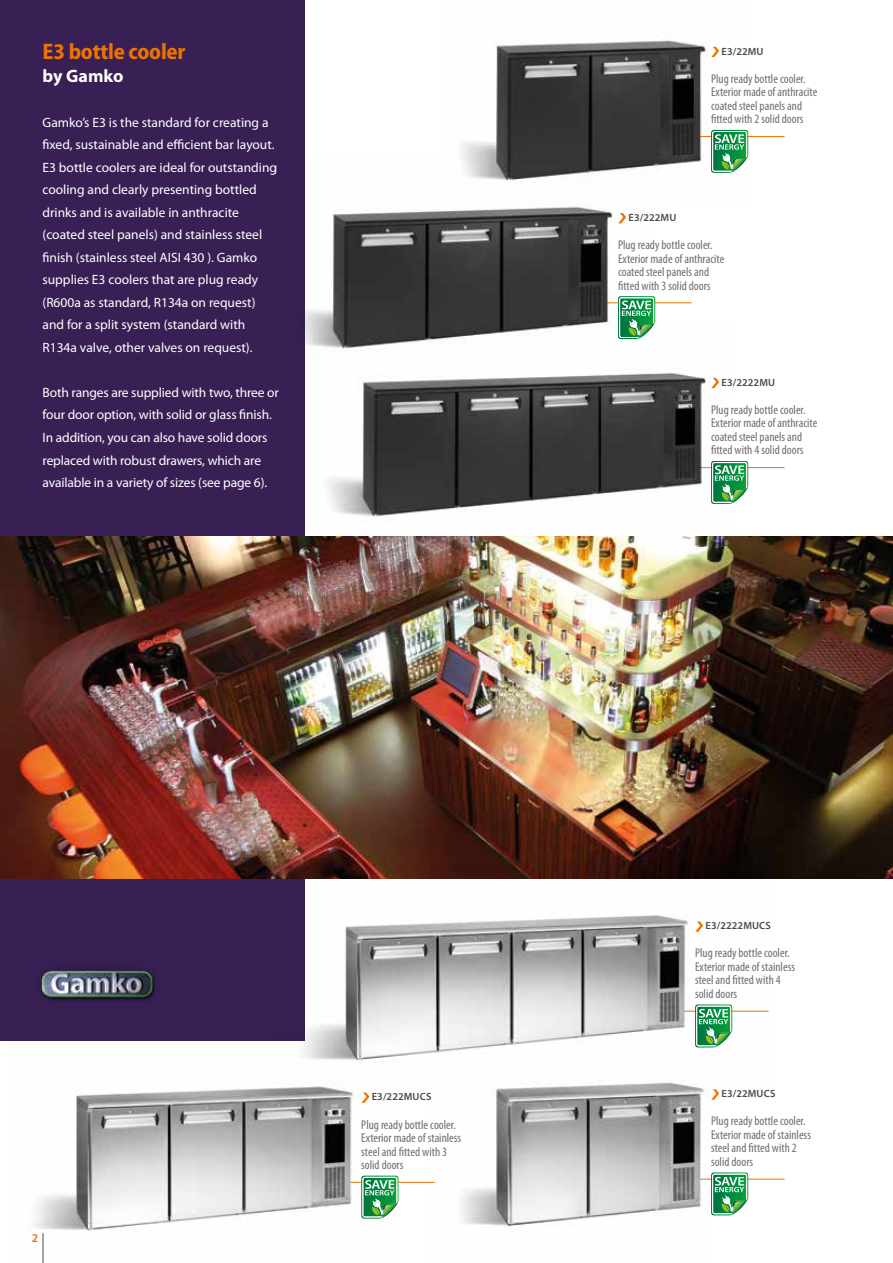
<style>
.page{position:relative;width:893px;height:1263px;background:#fff}
.page>*{position:absolute;margin:0;border:0;box-sizing:border-box;transform-origin:0 0}
.t1{font:700 semi-condensed 22.5px "Myriad Pro";letter-spacing:-.01em;color:#ee7402}
.t2{font:700 18px "Myriad Pro";color:#fff}
.t3{font:13.5px/22.5px "Myriad Pro";color:#fff}
.t4{font:condensed 12.75px/13.5px "Myriad Pro";color:#706f6f}
.t5{font:600 12px "Myriad Pro";color:#ee7402}
.t6{font:600 10.5px "Myriad Pro";letter-spacing:.01em;color:#4a4a49}
</style>
<div class="page">
<hr style="left:607px;top:302px;width:84px;height:1px;background:#ee7402">
<hr style="left:700px;top:467px;width:84px;height:1px;background:#ee7402">
<hr style="left:700px;top:1179px;width:84px;height:1px;background:#ee7402">
<hr style="left:350px;top:1182px;width:85px;height:1px;background:#ee7402">
<hr style="left:700px;top:136px;width:84px;height:1px;background:#ee7402">
<div style="left:0;top:0;width:305px;height:1040px;background:#382055"></div>
<img style="left:0;top:536px;width:893px;height:342px">
<img style="left:425px;top:1098px;width:286px;height:129px">
<img style="left:7px;top:1040px;width:394px;height:223px">
<img style="left:277px;top:863px;width:493px;height:235px">
<img style="left:328px;top:372px;width:388px;height:146px">
<img style="left:305px;top:206px;width:332px;height:146px">
<img style="left:461px;top:40px;width:289px;height:140px">
<img style="left:40px;top:969px;width:115px;height:32px">
<svg style="left:711px;top:47px;width:8px;height:10px"></svg>
<svg style="left:618px;top:213px;width:8px;height:10px"></svg>
<svg style="left:618px;top:296px;width:37px;height:43px"></svg>
<svg style="left:711px;top:378px;width:8px;height:10px"></svg>
<svg style="left:711px;top:461px;width:37px;height:43px"></svg>
<svg style="left:695px;top:921px;width:8px;height:11px"></svg>
<svg style="left:695px;top:1004px;width:37px;height:43px"></svg>
<svg style="left:711px;top:1089px;width:8px;height:11px"></svg>
<svg style="left:711px;top:1172px;width:37px;height:43px"></svg>
<svg style="left:361px;top:1092px;width:8px;height:11px"></svg>
<svg style="left:361px;top:1175px;width:37px;height:43px;background:#60b27f"></svg>
<svg style="left:711px;top:130px;width:37px;height:43px"></svg>
<h1 class="t1" style="left:43px;top:37px;width:144px">E3 bottle cooler</h1>
<h2 class="t2" style="left:43px;top:64px;width:82px">by Gamko</h2>
<p class="t3" style="left:43px;top:111px;width:236px">Gamko’s E3 is the standard for creating a fixed, sustainable and efficient bar layout.<br>E3 bottle coolers are ideal for outstanding cooling and clearly presenting bottled drinks and is available in anthracite (coated steel panels) and stainless steel finish (stainless steel AISI 430 ). Gamko supplies E3 coolers that are plug ready (R600a as standard, R134a on request) and for a split system (standard with R134a valve, other valves on request).</p>
<p class="t3" style="left:43px;top:381px;width:238px">Both ranges are supplied with two, three or four door option, with solid or glass finish.<br>In addition, you can also have solid doors replaced with robust drawers, which are available in a variety of sizes (see page 6).</p>
<p class="t6" style="left:721px;top:44px;width:44px">E3/22MU</p>
<p class="t4" style="left:711px;top:72px;width:108px">Plug ready bottle cooler.<br>Exterior made of anthracite coated steel panels and fitted with 2 solid doors</p>
<p class="t6" style="left:628px;top:211px;width:49px">E3/222MU</p>
<p class="t4" style="left:618px;top:238px;width:108px">Plug ready bottle cooler.<br>Exterior made of anthracite coated steel panels and fitted with 3 solid doors</p>
<p class="t6" style="left:721px;top:375px;width:55px">E3/2222MU</p>
<p class="t4" style="left:711px;top:403px;width:108px">Plug ready bottle cooler.<br>Exterior made of anthracite coated steel panels and fitted with 4 solid doors</p>
<p class="t5" style="left:32px;top:1230px;width:8px">2</p>
<p class="t6" style="left:372px;top:1090px;width:61px">E3/222MUCS</p>
<p class="t4" style="left:361px;top:1117px;width:101px">Plug ready bottle cooler.<br>Exterior made of stainless steel and fitted with 3 solid doors</p>
<p class="t6" style="left:705px;top:919px;width:67px">E3/2222MUCS</p>
<p class="t4" style="left:695px;top:946px;width:101px">Plug ready bottle cooler.<br>Exterior made of stainless steel and fitted with 4 solid doors</p>
<p class="t6" style="left:721px;top:1087px;width:55px">E3/22MUCS</p>
<p class="t4" style="left:711px;top:1114px;width:101px">Plug ready bottle cooler.<br>Exterior made of stainless steel and fitted with 2 solid doors</p>
</div>
